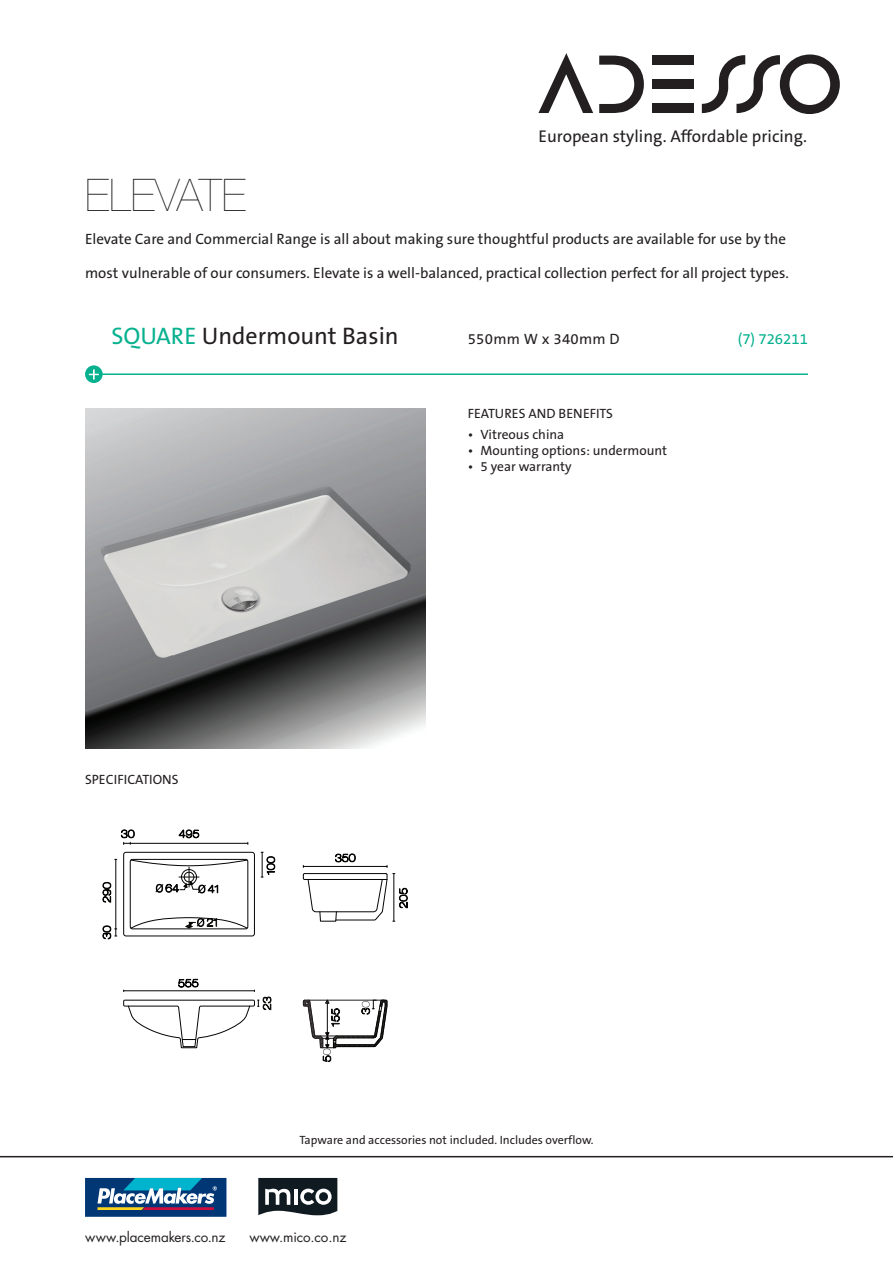
<style>
.page{position:relative;width:893px;height:1263px;background:#fff}
.page>*{position:absolute;margin:0;border:0;box-sizing:border-box;transform-origin:0 0}
.t1{font:200 45px "Helvetica Neue LT Std";color:#231f20}
.t2{font:24px "The Sans B5 Plain";color:#231f20}
.t3{font:17.1px "The Sans B5 Plain";color:#231f20}
.t4{font:15px "The Sans B5 Plain";color:#231f20}
.t5{font:15px "The Sans B5 Plain";letter-spacing:.02em;color:#231f20}
.t6{font:15px "The Sans B5 Plain";color:#07b18f}
.t7{font:13.5px "The Sans B5 Plain";color:#231f20}
.t8{font:13.5px "Futura Std";letter-spacing:-.01em;color:#231f20}
.t9{font:12px "The Sans B5 Plain";color:#231f20}
.s1{color:#07b18f}
</style>
<div class="page">
<hr style="left:94px;top:373px;width:714px;height:2px;background:#07b18f">
<svg style="left:538px;top:53px;width:55px;height:60px"></svg>
<div style="left:652px;top:104px;width:42px;height:9px;background:#231f20"></div>
<svg style="left:599px;top:56px;width:45px;height:57px"></svg>
<div style="left:652px;top:80px;width:42px;height:9px;background:#231f20"></div>
<div style="left:652px;top:56px;width:42px;height:9px;background:#231f20"></div>
<svg style="left:702px;top:54px;width:138px;height:60px"></svg>
<svg style="left:85px;top:365px;width:18px;height:18px"></svg>
<svg style="left:89px;top:369px;width:10px;height:10px"></svg>
<hr style="left:0;top:1156px;width:893px;height:1px;background:#231f20">
<div style="left:85px;top:1178px;width:141px;height:39px;background:#013775"></div>
<svg style="left:97px;top:1178px;width:120px;height:32px"></svg>
<svg style="left:258px;top:1178px;width:79px;height:37px"></svg>
<img style="left:85px;top:408px;width:340px;height:340px">
<svg style="left:178px;top:829px;width:22px;height:9px"></svg>
<hr style="left:124px;top:843px;width:124px;height:1px;background:#040503">
<svg style="left:121px;top:829px;width:13px;height:15px"></svg>
<svg style="left:102px;top:882px;width:10px;height:21px"></svg>
<svg style="left:335px;top:853px;width:20px;height:10px"></svg>
<svg style="left:303px;top:873px;width:105px;height:49px"></svg>
<svg style="left:261px;top:852px;width:14px;height:26px"></svg>
<hr style="left:116px;top:859px;width:1px;height:70px;background:#040503">
<svg style="left:102px;top:926px;width:15px;height:14px"></svg>
<hr style="left:303px;top:866px;width:84px;height:1px;background:#040503">
<hr style="left:394px;top:873px;width:1px;height:48px;background:#040503">
<svg style="left:123px;top:852px;width:132px;height:84px"></svg>
<svg style="left:123px;top:978px;width:149px;height:70px"></svg>
<svg style="left:303px;top:999px;width:84px;height:63px"></svg>
<p class="t3" style="left:538px;top:128px;width:270px">European styling. Affordable pricing.</p>
<h1 class="t1" style="left:85px;top:169px;width:162px">ELEVATE</h1>
<p class="t4" style="left:85px;top:232px;width:702px">Elevate Care and Commercial Range is all about making sure thoughtful products are available for use by the</p>
<p class="t4" style="left:85px;top:265px;width:705px">most vulnerable of our consumers. Elevate is a well-balanced, practical collection perfect for all project types.</p>
<h2 class="t2" style="left:112px;top:324px;width:289px"><span class="s1">SQUARE</span> Undermount Basin</h2>
<p class="t5" style="left:468px;top:332px;width:154px">550mm W x 340mm D</p>
<p class="t6" style="left:738px;top:332px;width:72px">(7) 726211</p>
<p class="t7" style="left:468px;top:406px;width:147px">FEATURES AND BENEFITS</p>
<p class="t7" style="left:468px;top:427px;width:98px">• Vitreous china</p>
<p class="t7" style="left:468px;top:443px;width:201px">• Mounting options: undermount</p>
<p class="t7" style="left:468px;top:459px;width:106px">• 5 year warranty</p>
<p class="t7" style="left:85px;top:772px;width:95px">SPECIFICATIONS</p>
<p class="t9" style="left:299px;top:1134px;width:296px">Tapware and accessories not included. Includes overflow.</p>
<p class="t8" style="left:85px;top:1228px;width:142px">www.placemakers.co.nz</p>
<p class="t8" style="left:250px;top:1228px;width:98px">www.mico.co.nz</p>
</div>
